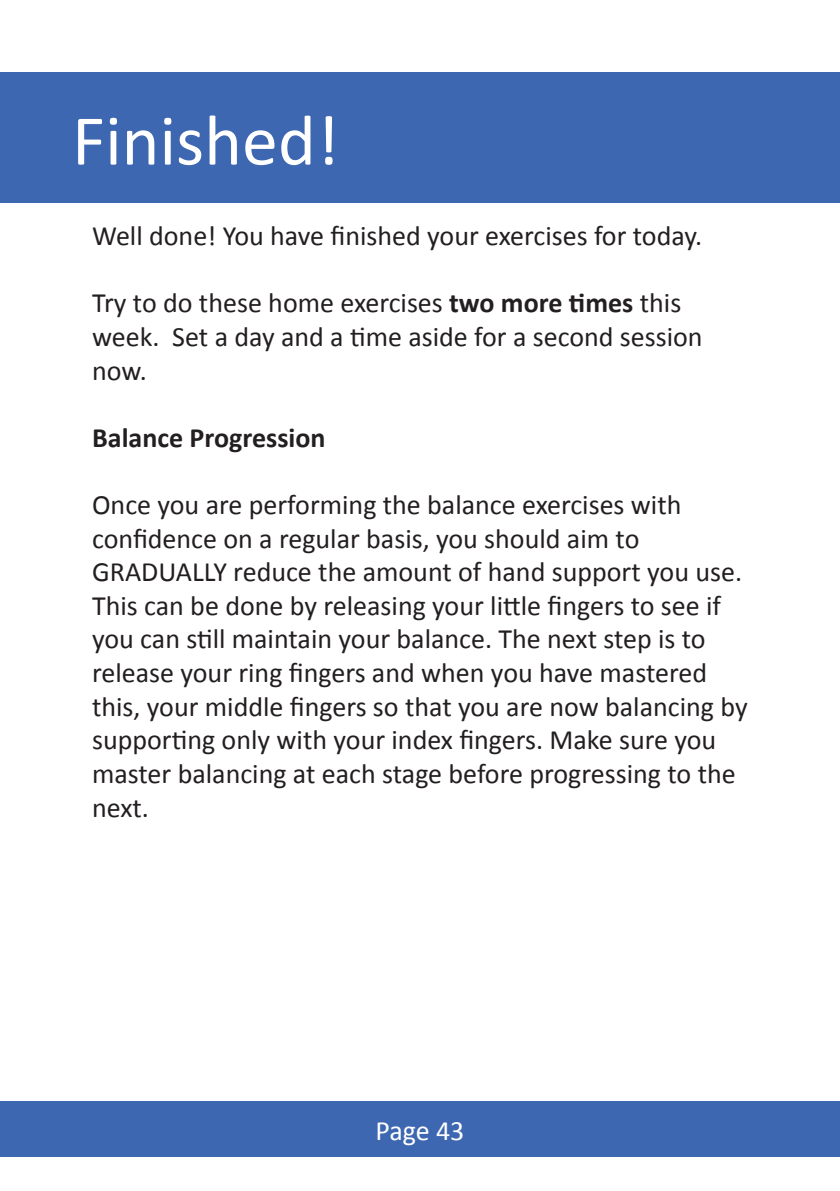
<style>
.page{position:relative;width:840px;height:1191px;background:#fff}
.page>*{position:absolute;margin:0;border:0;box-sizing:border-box;transform-origin:0 0}
.t1{font:72px "Calibri";color:#fff}
.t2{font:28px/33.6px "Calibri";color:#231f20}
.t3{font:700 28px "Calibri";color:#231f20}
.t4{font:28px "Calibri";letter-spacing:-.005em;color:#fff}
.s1{font-weight:700}
</style>
<div class="page">
<div style="left:0;top:1101px;width:839px;height:56px;background:#3e67b1"></div>
<div style="left:0;top:72px;width:839px;height:131px;background:#3e67b1"></div>
<h1 class="t1" style="left:72px;top:96px;width:268px">Finished!</h1>
<p class="t2" style="left:92px;top:218px;width:611px">Well done! You have finished your exercises for today.</p>
<p class="t2" style="left:92px;top:285px;width:611px">Try to do these home exercises <span class="s1">two more times</span> this week. Set a day and a time aside for a second session now.</p>
<p class="t3" style="left:92px;top:420px;width:235px">Balance Progression</p>
<p class="t2" style="left:92px;top:486px;width:656px">Once you are performing the balance exercises with confidence on a regular basis, you should aim to GRADUALLY reduce the amount of hand support you use.<br>This can be done by releasing your little fingers to see if you can still maintain your balance. The next step is to release your ring fingers and when you have mastered this, your middle fingers so that you are now balancing by supporting only with your index fingers. Make sure you master balancing at each stage before progressing to the next.</p>
<p class="t4" style="left:375px;top:1113px;width:90px">Page 43</p>
</div>
